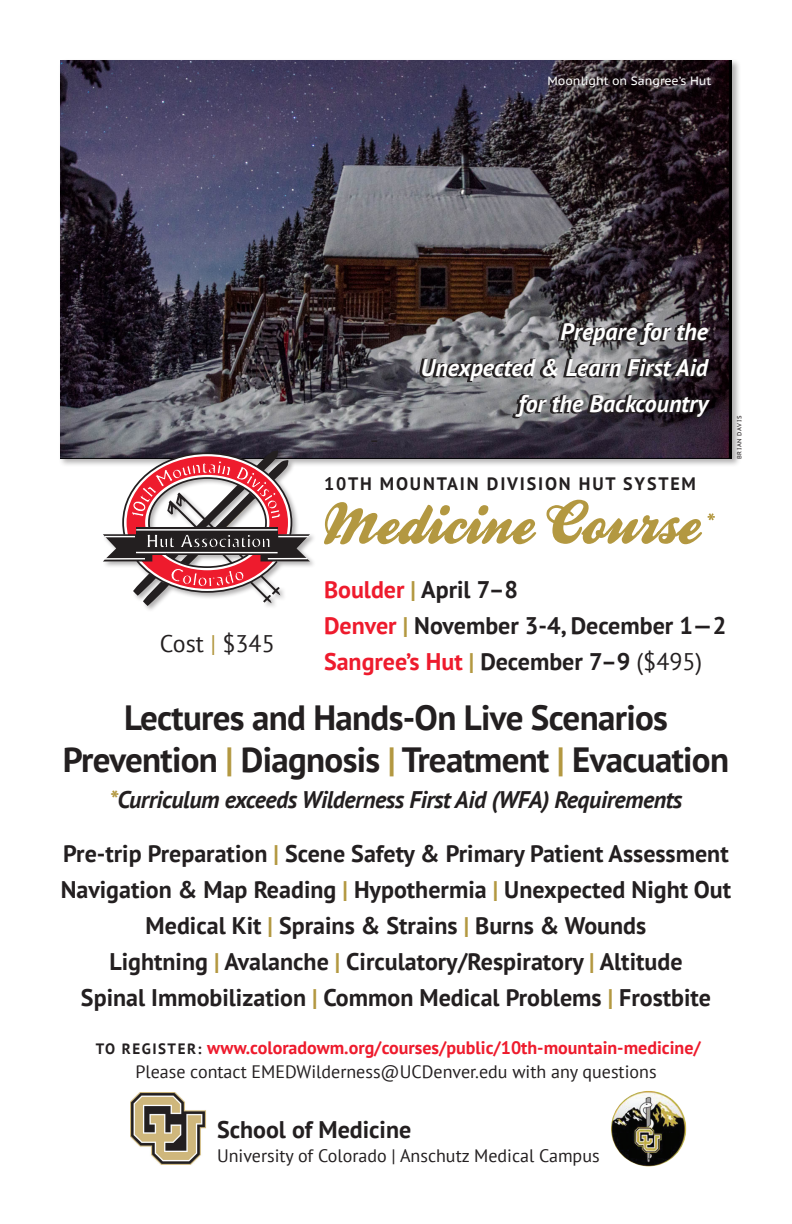
<style>
.page{position:relative;width:792px;height:1224px;background:#fff}
.page>*{position:absolute;margin:0;border:0;box-sizing:border-box;transform-origin:0 0}
.t1{font:700 35px "PT Sans";letter-spacing:-.02em;color:#231f20}
.t2{font:700 24px/36px "PT Sans";color:#231f20;text-align:center}
.t3{font:italic 700 24px "PT Sans";color:#fff}
.t4{font:italic 700 24px "PT Sans";letter-spacing:-.02em;color:#231f20}
.t5{font:700 24px "PT Sans";color:#ee1b2d}
.t6{font:24px "PT Sans";color:#231f20}
.t7{font:18px "PT Sans";color:#231f20}
.t8{font:700 18px "PT Sans";color:#ee1b2d}
.t9{font:700 18px "PT Sans";letter-spacing:.1em;color:#231f20}
.t10{font:12px "PT Sans Caption";color:#fff}
.t11{font:6px "PT Sans Caption";letter-spacing:.1em;color:#231f20}
.s1{color:#ee1b2d}
.s2{color:#b39841}
.s3{color:#231f20}
.s4{font-weight:400;color:#231f20}
.s5{font-size:15px;color:#231f20}
</style>
<div class="page">
<div style="left:58px;top:58px;width:683px;height:409px;background:#231f20;opacity:.35"></div>
<img style="left:60px;top:60px;width:672px;height:398px">
<div style="left:102px;top:449px;width:215px;height:164px;background:#231f20;opacity:.35"></div>
<svg style="left:103px;top:450px;width:207px;height:156px"></svg>
<img style="left:611px;top:1091px;width:76px;height:75px;border-radius:38px">
<img style="left:131px;top:1092px;width:75px;height:73px">
<svg style="left:557px;top:321px;width:152px;height:27px"></svg>
<svg style="left:418px;top:357px;width:291px;height:27px"></svg>
<svg style="left:511px;top:393px;width:200px;height:27px"></svg>
<svg style="left:324px;top:500px;width:391px;height:44px"></svg>
<p class="t10" style="left:547px;top:73px;width:165px">Moonlight on Sangree’s Hut</p>
<p class="t6" style="left:370px;top:425px;width:10px">-</p>
<p class="t3" style="left:561px;top:315px;width:149px">Prepare for the</p>
<p class="t3" style="left:421px;top:351px;width:289px">Unexpected &amp; Learn First Aid</p>
<p class="t3" style="left:518px;top:387px;width:191px">for the Backcountry</p>
<p class="t9" style="left:324px;top:472px;width:373px">10TH MOUNTAIN DIVISION HUT SYSTEM</p>
<p class="t11" style="left:736px;top:459px;width:45px;rotate:-90deg">BRIAN DAVIS</p>
<p class="t2" style="left:324px;top:571px;width:196px"><span class="s1">Boulder</span> <span class="s2">|</span> April 7–8</p>
<p class="t2" style="left:324px;top:607px;width:404px"><span class="s1">Denver</span> <span class="s2">|</span> November 3-4, December 1—2</p>
<p class="t5" style="left:324px;top:645px;width:380px">Sangree’s Hut <span class="s2">|</span> <span class="s3">December 7–9</span> <span class="s4">($495)</span></p>
<p class="t1" style="left:124px;top:694px;width:545px">Lectures and Hands-On Live Scenarios</p>
<p class="t1" style="left:63px;top:736px;width:668px">Prevention <span class="s2">|</span> Diagnosis <span class="s2">|</span> Treatment <span class="s2">|</span> Evacuation</p>
<p class="t4" style="left:110px;top:783px;width:574px"><span class="s2">*</span>Curriculum exceeds Wilderness First Aid (WFA) Requirements</p>
<p class="t2" style="left:61px;top:835px;width:672px">Pre-trip Preparation <span class="s2">|</span> Scene Safety &amp; Primary Patient Assessment<br>Navigation &amp; Map Reading <span class="s2">|</span> Hypothermia <span class="s2">|</span> Unexpected Night Out<br>Medical Kit <span class="s2">|</span> Sprains &amp; Strains <span class="s2">|</span> Burns &amp; Wounds</p>
<p class="t2" style="left:109px;top:943px;width:575px">Lightning <span class="s2">|</span> Avalanche <span class="s2">|</span> Circulatory/Respiratory <span class="s2">|</span> Altitude</p>
<p class="t2" style="left:81px;top:979px;width:632px">Spinal Immobilization <span class="s2">|</span> Common Medical Problems <span class="s2">|</span> Frostbite</p>
<p class="t8" style="left:96px;top:1036px;width:607px"><span class="s5">TO REGISTER:</span> www.coloradowm.org/courses/public/10th-mountain-medicine/</p>
<p class="t7" style="left:135px;top:1060px;width:523px">Please contact EMEDWilderness@UCDenver.edu with any questions</p>
<p class="t2" style="left:217px;top:1111px;width:196px">School of Medicine</p>
<p class="t7" style="left:217px;top:1144px;width:384px">University of Colorado | Anschutz Medical Campus</p>
<p class="t6" style="left:160px;top:629px;width:116px">Cost <span class="s2">|</span> $345</p>
</div>
